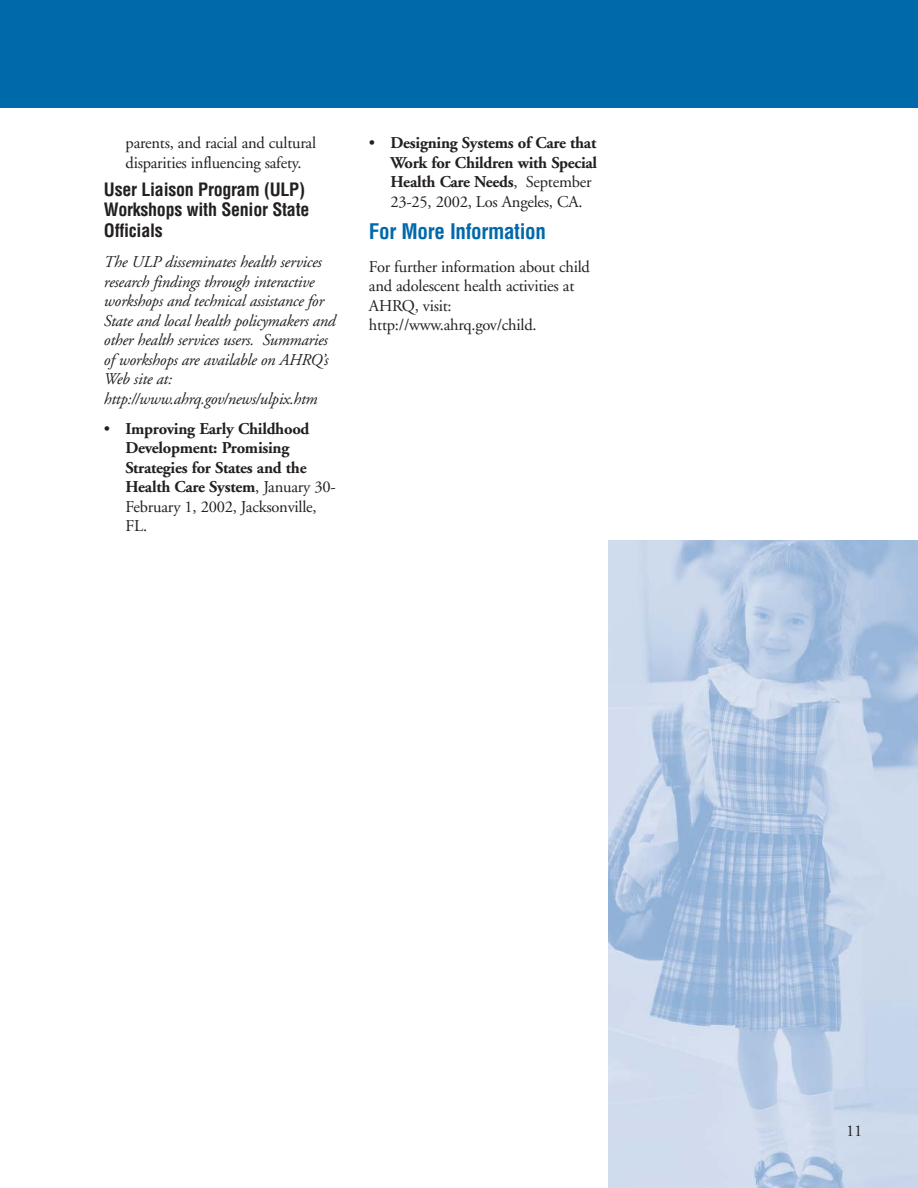
<style>
.page{position:relative;width:918px;height:1188px;background:#fff}
.page>*{position:absolute;margin:0;border:0;box-sizing:border-box;transform-origin:0 0}
.t1{font:700 condensed 21px "Helvetica";letter-spacing:-.015em;color:#0069aa}
.t2{font:700 condensed 18px/20.2px "Helvetica";letter-spacing:-.015em;color:#231f20}
.t3{font:italic 16.5px/19.5px "Adobe Garamond";letter-spacing:-.015em;color:#231f20}
.t4{font:700 16.5px/19.5px "Adobe Garamond";letter-spacing:-.015em;color:#231f20}
.t5{font:16.5px/19.5px "Adobe Garamond";letter-spacing:-.015em;color:#231f20}
.s1{font-weight:400}
</style>
<div class="page">
<img style="left:609px;top:540px;width:309px;height:648px">
<div style="left:0;top:0;width:918px;height:108px;background:#0069aa"></div>
<p class="t5" style="left:126px;top:135px;width:192px">parents, and racial and cultural disparities influencing safety.</p>
<p class="t2" style="left:104px;top:181px;width:207px">User Liaison Program (ULP)<br>Workshops with Senior State<br>Officials</p>
<p class="t3" style="left:104px;top:254px;width:233px">The ULP disseminates health services research findings through interactive workshops and technical assistance for State and local health policymakers and other health services users. Summaries of workshops are available on AHRQ’s Web site at: http://www.ahrq.gov/news/ulpix.htm</p>
<p class="t4" style="left:126px;top:420px;width:212px;text-indent:-22px"><span class="s1">•</span> Improving Early Childhood<br>Development: Promising<br>Strategies for States and the<br>Health Care System<span class="s1">, January 30-<br>February 1, 2002, Jacksonville,<br>FL.</span></p>
<p class="t4" style="left:391px;top:135px;width:208px;text-indent:-22px"><span class="s1">•</span> Designing Systems of Care that<br>Work for Children with Special<br>Health Care Needs<span class="s1">, September<br>23-25, 2002, Los Angeles, CA.</span></p>
<p class="t1" style="left:369px;top:223px;width:179px">For More Information</p>
<p class="t5" style="left:369px;top:259px;width:222px">For further information about child and adolescent health activities at<br>AHRQ, visit: http://www.ahrq.gov/child.</p>
<p class="t5" style="left:846px;top:1123px;width:18px">11</p>
</div>
